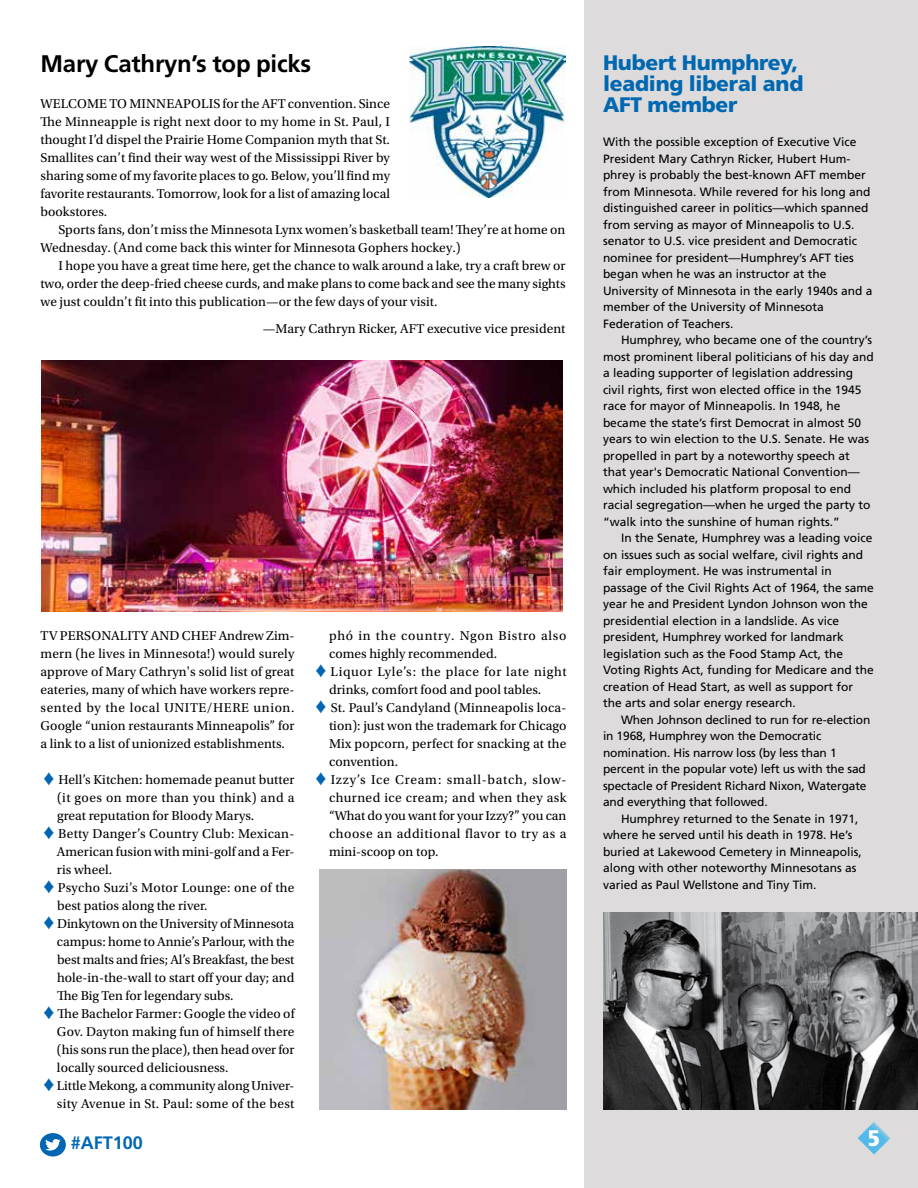
<style>
.page{position:relative;width:918px;height:1188px;background:#fff}
.page>*{position:absolute;margin:0;border:0;box-sizing:border-box;transform-origin:0 0}
.t1{font:700 24px "Frutiger LT Std";letter-spacing:-.01em;color:#000}
.t2{font:900 condensed 22.5px "Frutiger LT Std";color:#fff}
.t3{font:900 21px/21px "Frutiger LT Std";letter-spacing:-.01em;color:#0067b1}
.t4{font:700 18px "Frutiger LT Std";color:#0066b3}
.t5{font:13.5px/18px "Utopia Std";letter-spacing:.005em;color:#000;text-align:justify}
.t6{font:13.5px "Utopia Std";letter-spacing:.055em;color:#000}
.t7{font:13.5px "Utopia Std";letter-spacing:.03em;color:#000}
.t8{font:13.5px "Utopia Std";letter-spacing:.045em;color:#000}
.t9{font:13.5px "Utopia Std";letter-spacing:.025em;color:#000}
.t10{font:13.5px "Utopia Std";letter-spacing:.04em;color:#000}
.t11{font:12px/16.5px "Frutiger LT Std";color:#000}
.s1{color:#0066b3}
</style>
<div class="page">
<div style="left:585px;top:0;width:333px;height:1188px;background:#dddbdb"></div>
<svg style="left:858px;top:1122px;width:32px;height:32px"></svg>
<div style="left:40px;top:1133px;width:26px;height:23px;background:#0066b3;border-radius:50%"></div>
<svg style="left:45px;top:1139px;width:16px;height:12px"></svg>
<img style="left:603px;top:913px;width:315px;height:197px">
<img style="left:41px;top:360px;width:522px;height:252px">
<img style="left:409px;top:46px;width:156px;height:152px">
<img style="left:319px;top:870px;width:248px;height:239px">
<h1 class="t1" style="left:40px;top:50px;width:272px">Mary Cathryn’s top picks</h1>
<p class="t5" style="left:40px;top:95px;width:351px">WELCOME TO MINNEAPOLIS for the AFT convention. Since The Minneapple is right next door to my home in St. Paul, I thought I’d dispel the Prairie Home Companion myth that St.<br>Smallites can’t find their way west of the Mississippi River by sharing some of my favorite places to go. Below, you’ll find my favorite restaurants. Tomorrow, look for a list of amazing local bookstores.</p>
<p class="t5" style="left:40px;top:221px;width:526px;text-indent:18px">Sports fans, don’t miss the Minnesota Lynx women’s basketball team! They’re at home on<br>Wednesday. (And come back this winter for Minnesota Gophers hockey.)</p>
<p class="t5" style="left:40px;top:257px;width:527px;text-indent:18px">I hope you have a great time here, get the chance to walk around a lake, try a craft brew or two, order the deep-fried cheese curds, and make plans to come back and see the many sights we just couldn’t fit into this publication—or the few days of your visit.</p>
<p class="t5" style="left:263px;top:320px;width:304px">—Mary Cathryn Ricker, AFT executive vice president</p>
<p class="t5" style="left:40px;top:627px;width:256px">TV PERSONALITY AND CHEF Andrew Zim&shy;mern (he lives in Minnesota!) would surely approve of Mary Cathryn's solid list of great eateries, many of which have workers repre&shy;sented by the local UNITE/HERE union.<br>Google “union restaurants Minneapolis” for a link to a list of unionized establishments.</p>
<p class="t5" style="left:44px;top:771px;width:252px"><span class="s1">♦</span> Hell’s Kitchen: homemade peanut butter</p>
<p class="t7" style="left:57px;top:790px;width:239px">(it goes on more than you think) and a</p>
<p class="t5" style="left:57px;top:807px;width:199px">great reputation for Bloody Marys.</p>
<p class="t5" style="left:44px;top:825px;width:252px"><span class="s1">♦</span> Betty Danger’s Country Club: Mexican-</p>
<p class="t5" style="left:57px;top:843px;width:239px">American fusion with mini-golf and a Fer-</p>
<p class="t5" style="left:57px;top:861px;width:57px">ris wheel.</p>
<p class="t9" style="left:44px;top:880px;width:253px"><span class="s1">♦</span> Psycho Suzi’s Motor Lounge: one of the</p>
<p class="t5" style="left:57px;top:897px;width:152px">best patios along the river.</p>
<p class="t5" style="left:44px;top:915px;width:252px"><span class="s1">♦</span> Dinkytown on the University of Minnesota</p>
<p class="t5" style="left:57px;top:933px;width:239px">campus: home to Annie’s Parlour, with the</p>
<p class="t5" style="left:57px;top:951px;width:239px">best malts and fries; Al’s Breakfast, the best</p>
<p class="t5" style="left:57px;top:969px;width:239px">hole-in-the-wall to start off your day; and</p>
<p class="t5" style="left:57px;top:987px;width:178px">The Big Ten for legendary subs.</p>
<p class="t5" style="left:44px;top:1005px;width:253px"><span class="s1">♦</span> The Bachelor Farmer: Google the video of</p>
<p class="t5" style="left:57px;top:1023px;width:239px">Gov. Dayton making fun of himself there</p>
<p class="t5" style="left:57px;top:1041px;width:239px">(his sons run the place), then head over for</p>
<p class="t5" style="left:57px;top:1059px;width:173px">locally sourced deliciousness.</p>
<p class="t5" style="left:44px;top:1077px;width:252px"><span class="s1">♦</span> Little Mekong, a community along Univer-</p>
<p class="t5" style="left:57px;top:1095px;width:239px">sity Avenue in St. Paul: some of the best</p>
<p class="t6" style="left:329px;top:628px;width:239px">phó in the country. Ngon Bistro also</p>
<p class="t5" style="left:329px;top:645px;width:170px">comes highly recommended.</p>
<p class="t8" style="left:315px;top:664px;width:253px"><span class="s1">♦</span> Liquor Lyle’s: the place for late night</p>
<p class="t5" style="left:329px;top:681px;width:214px">drinks, comfort food and pool tables.</p>
<p class="t5" style="left:316px;top:699px;width:252px"><span class="s1">♦</span> St. Paul’s Candyland (Minneapolis loca-</p>
<p class="t5" style="left:329px;top:717px;width:239px">tion): just won the trademark for Chicago</p>
<p class="t5" style="left:329px;top:735px;width:239px">Mix popcorn, perfect for snacking at the</p>
<p class="t5" style="left:329px;top:753px;width:71px">convention.</p>
<p class="t6" style="left:316px;top:772px;width:253px"><span class="s1">♦</span> Izzy’s Ice Cream: small-batch, slow-</p>
<p class="t7" style="left:329px;top:790px;width:239px">churned ice cream; and when they ask</p>
<p class="t5" style="left:329px;top:807px;width:239px">“What do you want for your Izzy?” you can</p>
<p class="t10" style="left:329px;top:826px;width:239px">choose an additional flavor to try as a</p>
<p class="t5" style="left:329px;top:843px;width:111px">mini-scoop on top.</p>
<h3 class="t3" style="left:603px;top:52px;width:202px">Hubert Humphrey, leading liberal and<br>AFT member</h3>
<p class="t11" style="left:603px;top:134px;width:271px">With the possible exception of Executive Vice President Mary Cathryn Ricker, Hubert Hum&shy;phrey is probably the best-known AFT member from Minnesota. While revered for his long and distinguished career in politics—which spanned from serving as mayor of Minneapolis to U.S. senator to U.S. vice president and Democratic nominee for president—Humphrey’s AFT ties began when he was an instructor at the University of Minnesota in the early 1940s and a member of the University of Minnesota Federation of Teachers.</p>
<p class="t11" style="left:603px;top:332px;width:272px;text-indent:18px">Humphrey, who became one of the country’s most prominent liberal politicians of his day and a leading supporter of legislation addressing civil rights, first won elected office in the 1945 race for mayor of Minneapolis. In 1948, he became the state’s first Democrat in almost 50 years to win election to the U.S. Senate. He was propelled in part by a noteworthy speech at that year's Democratic National Convention— which included his platform proposal to end racial segregation—when he urged the party to “walk into the sunshine of human rights.”</p>
<p class="t11" style="left:603px;top:530px;width:272px;text-indent:18px">In the Senate, Humphrey was a leading voice on issues such as social welfare, civil rights and fair employment. He was instrumental in passage of the Civil Rights Act of 1964, the same year he and President Lyndon Johnson won the presidential election in a landslide. As vice president, Humphrey worked for landmark legislation such as the Food Stamp Act, the Voting Rights Act, funding for Medicare and the creation of Head Start, as well as support for the arts and solar energy research.</p>
<p class="t11" style="left:603px;top:711px;width:269px;text-indent:18px">When Johnson declined to run for re-election in 1968, Humphrey won the Democratic nomination. His narrow loss (by less than 1 percent in the popular vote) left us with the sad spectacle of President Richard Nixon, Watergate and everything that followed.</p>
<p class="t11" style="left:603px;top:810px;width:260px;text-indent:18px">Humphrey returned to the Senate in 1971, where he served until his death in 1978. He’s buried at Lakewood Cemetery in Minneapolis, along with other noteworthy Minnesotans as varied as Paul Wellstone and Tiny Tim.</p>
<h3 class="t4" style="left:71px;top:1132px;width:74px">#AFT100</h3>
<h2 class="t2" style="left:868px;top:1124px;width:13px">5</h2>
</div>
